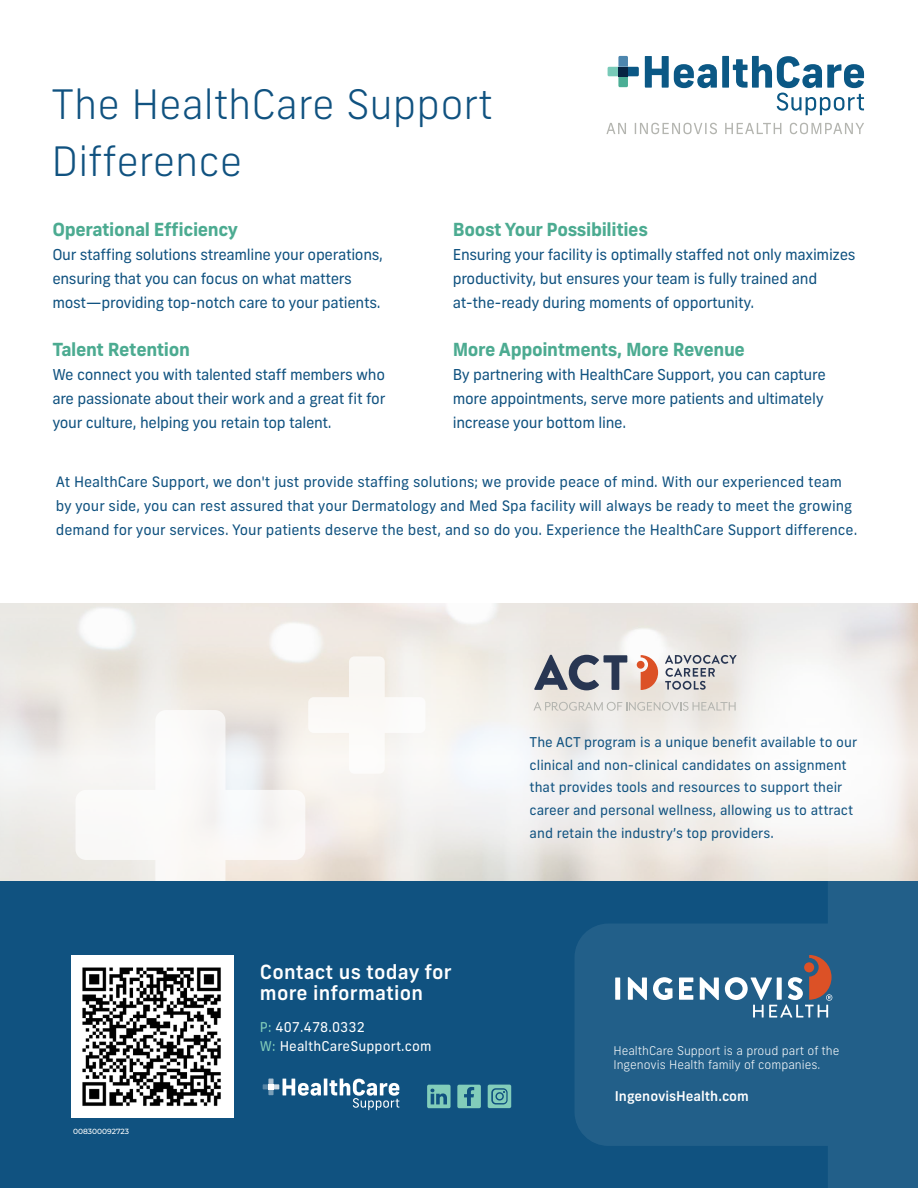
<style>
.page{position:relative;width:918px;height:1188px;background:#fff}
.page>*{position:absolute;margin:0;border:0;box-sizing:border-box;transform-origin:0 0}
.t1{font:300 40.5px/57px "New Frank";color:#105280}
.t2{font:500 19.5px/21px "New Frank";letter-spacing:.01em;color:#fff}
.t3{font:700 18px "New Frank";letter-spacing:-.02em;color:#4cab91}
.t4{font:15px/24px "New Frank";letter-spacing:-.02em;color:#105280}
.t5{font:14.4px/24px "New Frank";color:#105280}
.t6{font:13.5px/22.5px "New Frank";color:#105280}
.t7{font:13.5px/19.5px "New Frank";letter-spacing:.01em;color:#fff}
.t8{font:500 13.5px "New Frank";color:#fff}
.t9{font:300 12px/14.4px "New Frank";color:#fff}
.t10{font:500 7.5px "Montserrat";color:#fff}
.s1{color:#82cdba}
</style>
<div class="page">
<svg style="left:0;top:604px;width:918px;height:277px"></svg>
<svg style="left:76px;top:710px;width:229px;height:171px;fill:#f8f7f5"></svg>
<svg style="left:308px;top:656px;width:117px;height:118px"></svg>
<div style="left:0;top:881px;width:918px;height:307px;background:#105280"></div>
<svg style="left:575px;top:670px;width:343px;height:518px;fill:#225f89"></svg>
<div style="left:615px;top:978px;width:5px;height:22px;background:#fff"></div>
<svg style="left:628px;top:977px;width:19px;height:23px"></svg>
<svg style="left:653px;top:977px;width:20px;height:23px"></svg>
<svg style="left:679px;top:978px;width:14px;height:22px"></svg>
<svg style="left:700px;top:977px;width:19px;height:23px"></svg>
<svg style="left:725px;top:955px;width:107px;height:63px;background:#5a7791"></svg>
<div style="left:722px;top:56px;width:7px;height:32px;background:#0b5885"></div>
<svg style="left:645px;top:56px;width:72px;height:32px"></svg>
<svg style="left:733px;top:56px;width:131px;height:59px"></svg>
<svg style="left:608px;top:56px;width:31px;height:31px"></svg>
<svg style="left:606px;top:123px;width:20px;height:11px"></svg>
<svg style="left:635px;top:123px;width:82px;height:11px"></svg>
<svg style="left:725px;top:123px;width:56px;height:11px"></svg>
<svg style="left:790px;top:123px;width:74px;height:11px"></svg>
<svg style="left:641px;top:655px;width:17px;height:35px"></svg>
<div style="left:637px;top:661px;width:8px;height:8px;background:#dc5126;border-radius:50%"></div>
<svg style="left:665px;top:655px;width:72px;height:35px;background:#bfbfc2"></svg>
<svg style="left:534px;top:655px;width:93px;height:35px;background:#9599a2"></svg>
<svg style="left:534px;top:702px;width:202px;height:9px;background:#dbd8d2"></svg>
<svg style="left:427px;top:1085px;width:24px;height:23px"></svg>
<svg style="left:457px;top:1085px;width:24px;height:23px"></svg>
<svg style="left:488px;top:1085px;width:23px;height:23px"></svg>
<div style="left:71px;top:956px;width:162px;height:162px;background:#fff"></div>
<hr style="left:324px;top:1079px;width:3px;height:16px;background:#fff">
<svg style="left:329px;top:1079px;width:70px;height:31px"></svg>
<svg style="left:263px;top:1079px;width:58px;height:17px"></svg>
<img style="left:82px;top:967px;width:139px;height:139px">
<h1 class="t1" style="left:52px;top:77px;width:443px">The HealthCare Support<br>Difference</h1>
<p class="t3" style="left:52px;top:218px;width:187px">Operational Efficiency</p>
<p class="t4" style="left:52px;top:243px;width:332px">Our staffing solutions streamline your operations, ensuring that you can focus on what matters most—providing top-notch care to your patients.</p>
<p class="t3" style="left:52px;top:338px;width:139px">Talent Retention</p>
<p class="t4" style="left:52px;top:363px;width:335px;text-align:justify">We connect you with talented staff members who are passionate about their work and a great fit for your culture, helping you retain top talent.</p>
<p class="t3" style="left:453px;top:218px;width:197px">Boost Your Possibilities</p>
<p class="t4" style="left:453px;top:243px;width:404px">Ensuring your facility is optimally staffed not only maximizes productivity, but ensures your team is fully trained and at-the-ready during moments of opportunity.</p>
<p class="t3" style="left:453px;top:338px;width:294px">More Appointments, More Revenue</p>
<p class="t4" style="left:453px;top:363px;width:375px">By partnering with HealthCare Support, you can capture more appointments, serve more patients and ultimately increase your bottom line.</p>
<p class="t5" style="left:56px;top:469px;width:803px">At HealthCare Support, we don't just provide staffing solutions; we provide peace of mind. With our experienced team by your side, you can rest assured that your Dermatology and Med Spa facility will always be ready to meet the growing demand for your services. Your patients deserve the best, and so do you. Experience the HealthCare Support difference.</p>
<p class="t10" style="left:73px;top:1126px;width:58px">008300092723</p>
<h2 class="t2" style="left:260px;top:961px;width:193px">Contact us today for more information</h2>
<p class="t7" style="left:260px;top:1017px;width:173px"><span class="s1">P:</span> 407.478.0332<br><span class="s1">W:</span> HealthCareSupport.com</p>
<p class="t6" style="left:530px;top:731px;width:329px">The ACT program is a unique benefit available to our clinical and non-clinical candidates on assignment that provides tools and resources to support their career and personal wellness, allowing us to attract and retain the industry’s top providers.</p>
<p class="t9" style="left:613px;top:1043px;width:228px">HealthCare Support is a proud part of the<br>Ingenovis Health family of companies.</p>
<p class="t8" style="left:615px;top:1087px;width:136px">IngenovisHealth.com</p>
</div>
